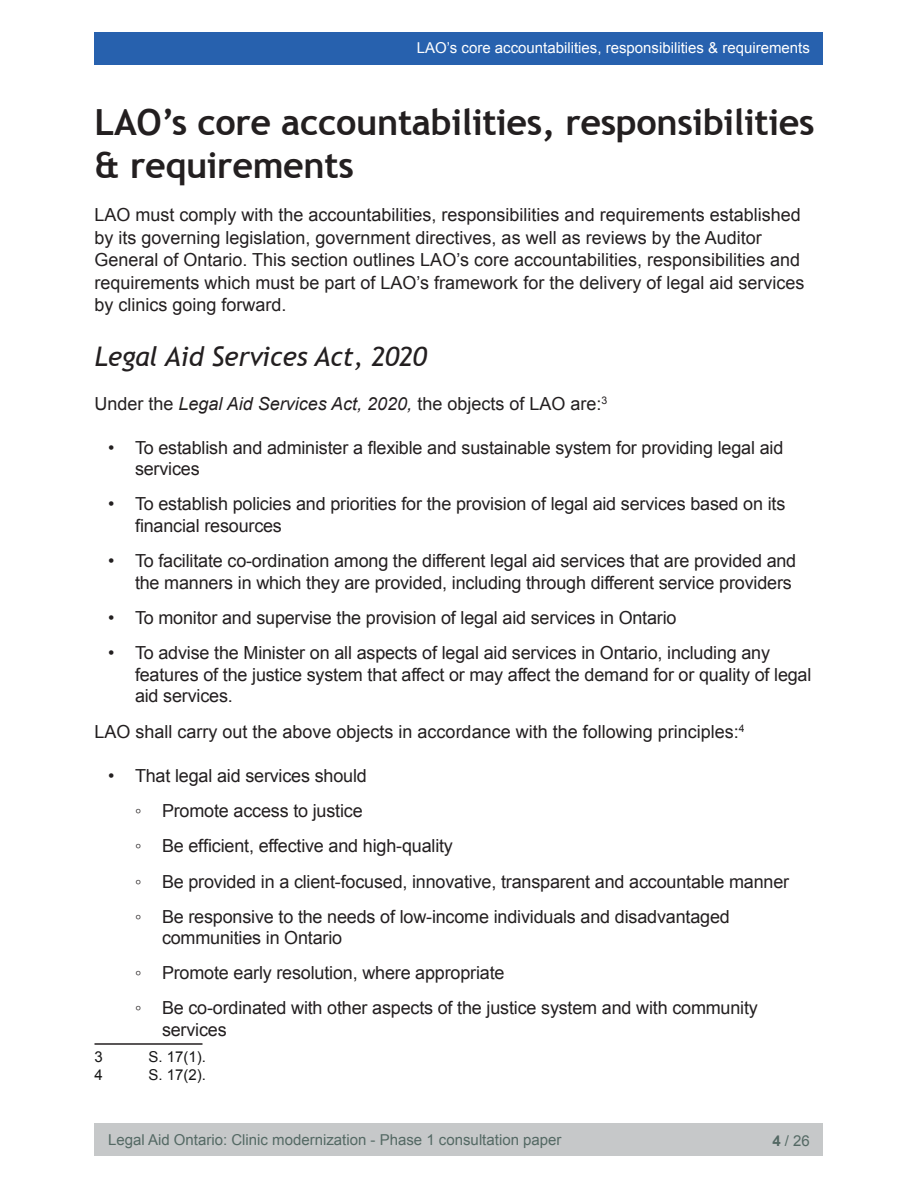
<style>
.page{position:relative;width:918px;height:1188px;background:#fff}
.page>*{position:absolute;margin:0;border:0;box-sizing:border-box;transform-origin:0 0}
.Heading_2{font:700 36px/43.2px "Trebuchet MS";letter-spacing:-.01em;color:#231f20}
.Heading_3{font:italic 27px "Trebuchet MS";letter-spacing:-.01em;color:#231f20}
.t1{font:18px/21.6px "Arial";letter-spacing:-.01em;color:#231f20}
.t2{font:15px "Arial";color:#546964}
.t3{font:15px "Arial";color:#fff}
.Footnote{font:15px "Arial";color:#171717}
.s1{font-style:italic}
.s2{font-family:"Tahoma"}
.s3{font-weight:700}
</style>
<div class="page">
<div style="left:94px;top:1123px;width:730px;height:33px;background:#c6c8c9"></div>
<div style="left:94px;top:32px;width:730px;height:33px;background:#2761ae"></div>
<hr style="left:94px;top:1043px;width:108px;height:2px;background:#231f20">
<p class="t3" style="left:417px;top:38px;width:395px">LAO’s core accountabilities, responsibilities &amp; requirements</p>
<h2 class="Heading_2" style="left:94px;top:100px;width:722px">LAO’s core accountabilities, responsibilities &amp; requirements</h2>
<p class="t1" style="left:94px;top:204px;width:711px;line-height:22.5px">LAO must comply with the accountabilities, responsibilities and requirements established by its governing legislation, government directives, as well as reviews by the Auditor General of Ontario. This section outlines LAO’s core accountabilities, responsibilities and requirements which must be part of LAO’s framework for the delivery of legal aid services by clinics going forward.</p>
<h3 class="Heading_3" style="left:94px;top:341px;width:334px">Legal Aid Services Act, 2020</h3>
<p class="t1" style="left:94px;top:393px;width:514px">Under the <span class="s1">Legal Aid Services Act, 2020,</span> the objects of LAO are:<sup>3</sup></p>
<p class="t1" style="left:135px;top:437px;width:650px;text-indent:-27px">• To establish and administer a flexible and sustainable system for providing legal aid services</p>
<p class="t1" style="left:135px;top:494px;width:652px;text-indent:-27px">• To establish policies and priorities for the provision of legal aid services based on its financial resources</p>
<p class="t1" style="left:108px;top:550px;width:690px;text-align:right">• To facilitate co-ordination among the different legal aid services that are provided and the manners in which they are provided, including through different service providers</p>
<p class="t1" style="left:108px;top:607px;width:570px">• To monitor and supervise the provision of legal aid services in Ontario</p>
<p class="t1" style="left:135px;top:642px;width:678px;text-indent:-27px">• To advise the Minister on all aspects of legal aid services in Ontario, including any features of the justice system that affect or may affect the demand for or quality of legal aid services.</p>
<p class="t1" style="left:94px;top:721px;width:652px">LAO shall carry out the above objects in accordance with the following principles:<sup>4</sup></p>
<p class="t1" style="left:108px;top:765px;width:260px">• That legal aid services should</p>
<p class="t1" style="left:135px;top:800px;width:229px"><span class="s2">◦</span> Promote access to justice</p>
<p class="t1" style="left:135px;top:836px;width:319px"><span class="s2">◦</span> Be efficient, effective and high-quality</p>
<p class="t1" style="left:135px;top:871px;width:656px"><span class="s2">◦</span> Be provided in a client-focused, innovative, transparent and accountable manner</p>
<p class="t1" style="left:162px;top:906px;width:569px;text-indent:-27px"><span class="s2">◦</span> Be responsive to the needs of low-income individuals and disadvantaged communities in Ontario</p>
<p class="t1" style="left:135px;top:962px;width:371px"><span class="s2">◦</span> Promote early resolution, where appropriate</p>
<p class="t1" style="left:162px;top:998px;width:597px;text-indent:-27px"><span class="s2">◦</span> Be co-ordinated with other aspects of the justice system and with community services</p>
<p class="Footnote" style="left:94px;top:1047px;width:10px">3</p>
<p class="Footnote" style="left:148px;top:1047px;width:59px">S. 17(1).</p>
<p class="Footnote" style="left:94px;top:1065px;width:10px">4</p>
<p class="Footnote" style="left:148px;top:1065px;width:59px">S. 17(2).</p>
<p class="t2" style="left:108px;top:1130px;width:455px">Legal Aid Ontario: Clinic modernization - Phase 1 consultation paper</p>
<p class="t2" style="left:772px;top:1131px;width:39px"><span class="s3">4</span> / 26</p>
</div>
